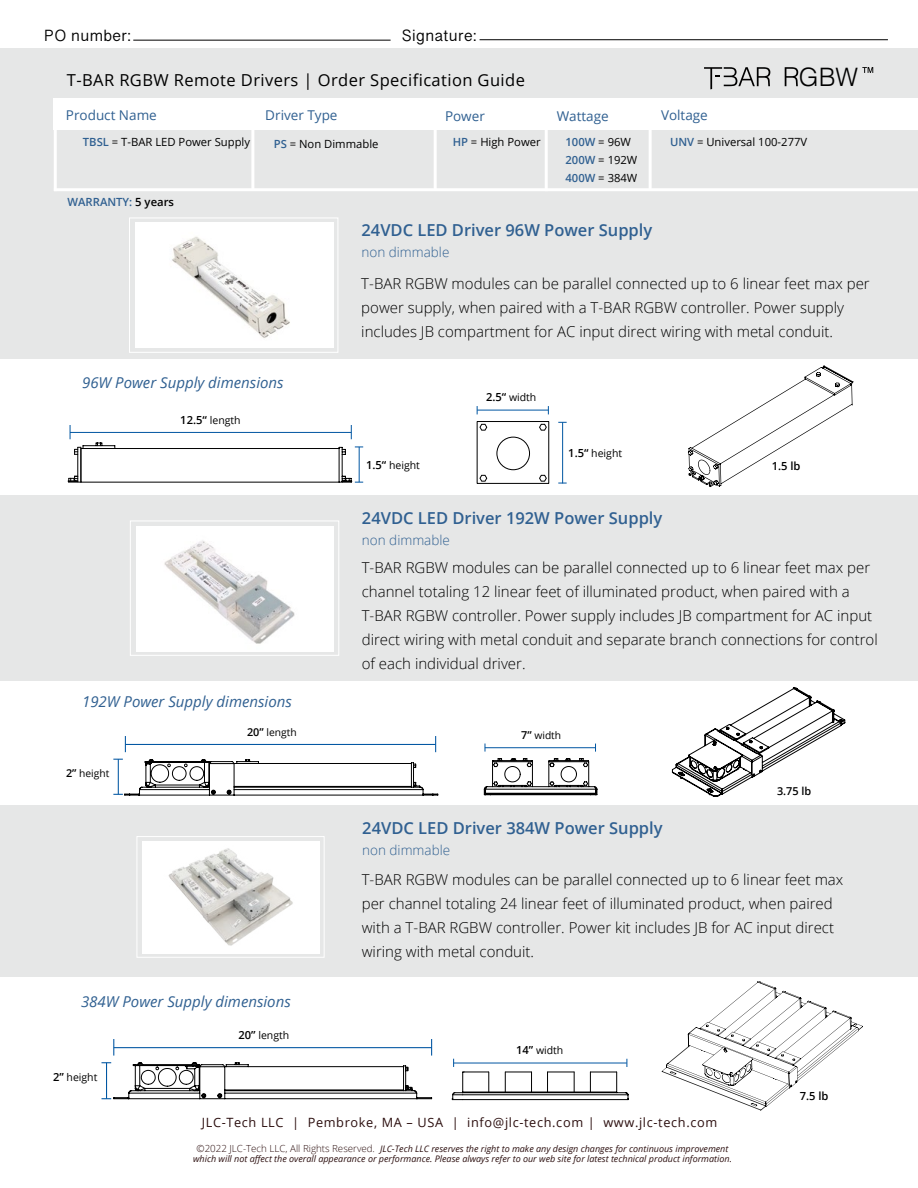
<style>
.page{position:relative;width:918px;height:1188px;background:#fff}
.page>*{position:absolute;margin:0;border:0;box-sizing:border-box;transform-origin:0 0}
.t1{font:300 25.5px "Helvetica LT";color:#000}
.t2{font:600 16.5px "Open Sans";color:#306091}
.t3{font:16.5px "Open Sans";letter-spacing:.025em;color:#000}
.t4{font:16.5px "Malayalam Sangam MN";letter-spacing:.025em;color:#000}
.t5{font:300 15px/24px "Open Sans";color:#000}
.t6{font:italic 15px "Open Sans";color:#306091}
.t7{font:13.5px "Open Sans";color:#306091}
.t8{font:300 13.5px "Open Sans";color:#306091}
.t9{font:12.75px "Open Sans";letter-spacing:.05em;color:#2c0f0f}
.t10{font:11.25px/18px "Open Sans";color:#000}
.t11{font:600 11.25px "Open Sans";color:#306091}
.t12{font:600 11.1px "Open Sans";color:#000}
.t13{font:600 10.95px "Open Sans";color:#000}
.t14{font:10.5px "Open Sans";color:#000}
.t15{font:10.2px "Open Sans";color:#000}
.t16{font:italic 9px/10.8px "Open Sans";color:#2c0f0f;text-align:center}
.s1{font-weight:600;color:#306091}
.s2{color:#000}
.s3{font-weight:600;font-size:11.1px}
.s4{font-weight:600;font-size:10.95px}
.s5{font-weight:300;font-style:normal;font-size:9.75px}
</style>
<div class="page">
<div style="left:0;top:49px;width:918px;height:623px;background:#e6e7e7"></div>
<div style="left:0;top:360px;width:918px;height:828px;background:#fff"></div>
<hr style="left:359px;top:447px;width:1px;height:35px;background:#0056a2">
<hr style="left:70px;top:432px;width:281px;height:1px;background:#0056a2">
<svg style="left:70px;top:425px;width:1px;height:14px"></svg>
<svg style="left:351px;top:425px;width:1px;height:14px"></svg>
<hr style="left:81px;top:449px;width:1px;height:33px;background:#010101">
<hr style="left:339px;top:447px;width:1px;height:35px;background:#010101">
<hr style="left:342px;top:447px;width:1px;height:35px;background:#010101">
<hr style="left:83px;top:448px;width:32px;height:1px;background:#010101">
<hr style="left:83px;top:445px;width:32px;height:1px;background:#010101">
<hr style="left:115px;top:448px;width:224px;height:1px;background:#010101">
<hr style="left:81px;top:482px;width:270px;height:1px;background:#010101">
<svg style="left:339px;top:447px;width:7px;height:8px"></svg>
<svg style="left:96px;top:443px;width:6px;height:3px"></svg>
<svg style="left:342px;top:476px;width:21px;height:7px"></svg>
<hr style="left:77px;top:447px;width:1px;height:35px;background:#010101">
<hr style="left:80px;top:447px;width:1px;height:35px;background:#010101">
<svg style="left:74px;top:446px;width:10px;height:9px"></svg>
<svg style="left:68px;top:476px;width:13px;height:7px"></svg>
<div style="left:477px;top:421px;width:72px;height:63px;border:1px solid #010101"></div>
<div style="left:496px;top:437px;width:34px;height:33px;border:1px solid #010101;border-radius:50%"></div>
<svg style="left:539px;top:424px;width:8px;height:7px"></svg>
<svg style="left:539px;top:475px;width:8px;height:7px"></svg>
<svg style="left:479px;top:424px;width:9px;height:7px"></svg>
<svg style="left:479px;top:475px;width:9px;height:7px"></svg>
<hr style="left:562px;top:422px;width:1px;height:61px;background:#0056a2">
<hr style="left:477px;top:410px;width:71px;height:1px;background:#0056a2">
<svg style="left:688px;top:366px;width:165px;height:121px"></svg>
<div style="left:54px;top:99px;width:864px;height:31px;background:#fff"></div>
<hr style="left:54px;top:188px;width:864px;height:3px;background:#fff">
<hr style="left:54px;top:124px;width:3px;height:67px;background:#fff">
<hr style="left:251px;top:113px;width:3px;height:78px;background:#fff">
<hr style="left:434px;top:108px;width:3px;height:82px;background:#fff">
<hr style="left:545px;top:107px;width:3px;height:84px;background:#fff">
<hr style="left:649px;top:113px;width:3px;height:78px;background:#fff">
<svg style="left:113px;top:1039px;width:1px;height:17px"></svg>
<hr style="left:114px;top:1047px;width:318px;height:1px;background:#0056a2">
<svg style="left:431px;top:1039px;width:1px;height:17px"></svg>
<svg style="left:102px;top:1062px;width:330px;height:38px"></svg>
<svg style="left:452px;top:1059px;width:177px;height:41px"></svg>
<svg style="left:662px;top:981px;width:201px;height:130px"></svg>
<hr style="left:133px;top:40px;width:258px;height:1px;background:#000">
<hr style="left:480px;top:39px;width:408px;height:1px;background:#000">
<div style="left:129px;top:217px;width:209px;height:136px;border:1px solid #fff"></div>
<div style="left:135px;top:223px;width:198px;height:125px;background:#fff"></div>
<img style="left:172px;top:223px;width:162px;height:125px">
<div style="left:0;top:805px;width:918px;height:172px;background:#e6e7e7"></div>
<div style="left:0;top:495px;width:918px;height:186px;background:#e6e7e7"></div>
<img style="left:136px;top:836px;width:189px;height:122px">
<div style="left:130px;top:520px;width:209px;height:136px;border:1px solid #fff"></div>
<img style="left:136px;top:527px;width:198px;height:125px">
<svg style="left:125px;top:736px;width:1px;height:16px"></svg>
<hr style="left:125px;top:744px;width:311px;height:1px;background:#0056a2">
<svg style="left:435px;top:736px;width:1px;height:16px"></svg>
<hr style="left:485px;top:747px;width:110px;height:1px;background:#0056a2">
<svg style="left:484px;top:758px;width:113px;height:37px"></svg>
<svg style="left:113px;top:759px;width:325px;height:36px"></svg>
<svg style="left:672px;top:687px;width:173px;height:109px"></svg>
<svg style="left:704px;top:67px;width:66px;height:22px"></svg>
<svg style="left:862px;top:67px;width:11px;height:6px"></svg>
<svg style="left:785px;top:67px;width:13px;height:19px"></svg>
<p class="t4" style="left:44px;top:28px;width:88px">PO number:</p>
<p class="t4" style="left:402px;top:28px;width:76px">Signature:</p>
<p class="t3" style="left:67px;top:68px;width:460px">T-BAR RGBW Remote Drivers | Order Specification Guide</p>
<p class="t7" style="left:66px;top:106px;width:92px">Product Name</p>
<p class="t7" style="left:265px;top:106px;width:74px">Driver Type</p>
<p class="t7" style="left:445px;top:107px;width:41px">Power</p>
<p class="t10" style="left:83px;top:133px;width:169px"><span class="s1">TBSL</span> = T-BAR LED Power Supply</p>
<p class="t10" style="left:274px;top:134px;width:106px"><span class="s1">PS</span> = Non Dimmable</p>
<p class="t10" style="left:453px;top:133px;width:90px"><span class="s1">HP</span> = High Power</p>
<p class="t11" style="left:68px;top:194px;width:108px">WARRANTY: <span class="s2">5 years</span></p>
<p class="t7" style="left:557px;top:107px;width:54px">Wattage</p>
<p class="t10" style="left:566px;top:133px;width:73px"><span class="s1">100W</span> = 96W<br><span class="s1">200W</span> = 192W<br><span class="s1">400W</span> = 384W</p>
<p class="t2" style="left:362px;top:219px;width:292px">24VDC LED Driver 96W Power Supply</p>
<p class="t8" style="left:362px;top:243px;width:89px">non dimmable</p>
<h1 class="t1" style="left:799px;top:61px;width:61px">GBW</h1>
<p class="t7" style="left:661px;top:106px;width:48px">Voltage</p>
<p class="t10" style="left:670px;top:133px;width:139px"><span class="s1">UNV</span> = Universal 100-277V</p>
<p class="t6" style="left:82px;top:372px;width:203px">96W Power Supply dimensions</p>
<p class="t14" style="left:180px;top:413px;width:62px"><span class="s3">12.5“</span> length</p>
<p class="t6" style="left:82px;top:691px;width:211px">192W Power Supply dimensions</p>
<p class="t15" style="left:66px;top:766px;width:45px"><span class="s4">2”</span> height</p>
<p class="t15" style="left:247px;top:725px;width:51px"><span class="s4">20”</span> length</p>
<p class="t6" style="left:81px;top:991px;width:211px">384W Power Supply dimensions</p>
<p class="t14" style="left:53px;top:1070px;width:46px"><span class="s3">2”</span> height</p>
<p class="t14" style="left:238px;top:1028px;width:52px"><span class="s3">20”</span> length</p>
<p class="t5" style="left:361px;top:271px;width:510px">T-BAR RGBW modules can be parallel connected up to 6 linear feet max per power supply, when paired with a T-BAR RGBW controller. Power supply includes JB compartment for AC input direct wiring with metal conduit.</p>
<p class="t14" style="left:366px;top:458px;width:55px"><span class="s3">1.5“</span> height</p>
<p class="t14" style="left:486px;top:390px;width:52px"><span class="s3">2.5“</span> width</p>
<p class="t14" style="left:568px;top:446px;width:55px"><span class="s3">1.5“</span> height</p>
<p class="t2" style="left:362px;top:507px;width:302px">24VDC LED Driver 192W Power Supply</p>
<p class="t8" style="left:362px;top:531px;width:89px">non dimmable</p>
<p class="t12" style="left:772px;top:458px;width:30px">1.5 lb</p>
<p class="t5" style="left:362px;top:555px;width:517px">T-BAR RGBW modules can be parallel connected up to 6 linear feet max per channel totaling 12 linear feet of illuminated product, when paired with a T-BAR RGBW controller. Power supply includes JB compartment for AC input direct wiring with metal conduit and separate branch connections for control of each individual driver.</p>
<p class="t15" style="left:521px;top:728px;width:41px"><span class="s4">7”</span> width</p>
<p class="t2" style="left:362px;top:816px;width:302px">24VDC LED Driver 384W Power Supply</p>
<p class="t8" style="left:362px;top:841px;width:89px">non dimmable</p>
<p class="t13" style="left:777px;top:784px;width:36px">3.75 lb</p>
<p class="t5" style="left:362px;top:867px;width:483px">T-BAR RGBW modules can be parallel connected up to 6 linear feet max per channel totaling 24 linear feet of illuminated product, when paired with a T-BAR RGBW controller. Power kit includes JB for AC input direct wiring with metal conduit.</p>
<p class="t14" style="left:516px;top:1043px;width:49px"><span class="s3">14”</span> width</p>
<p class="t12" style="left:800px;top:1088px;width:30px">7.5 lb</p>
<p class="t9" style="left:202px;top:1114px;width:517px">JLC-Tech LLC | Pembroke, MA – USA | info@jlc-tech.com | www.jlc-tech.com</p>
<p class="t16" style="left:193px;top:1143px;width:540px"><span class="s5">©2022 JLC-Tech LLC, All Rights Reserved.</span> JLC-Tech LLC reserves the right to make any design changes for continuous improvement which will not affect the overall appearance or performance. Please always refer to our web site for latest technical product information.</p>
</div>
